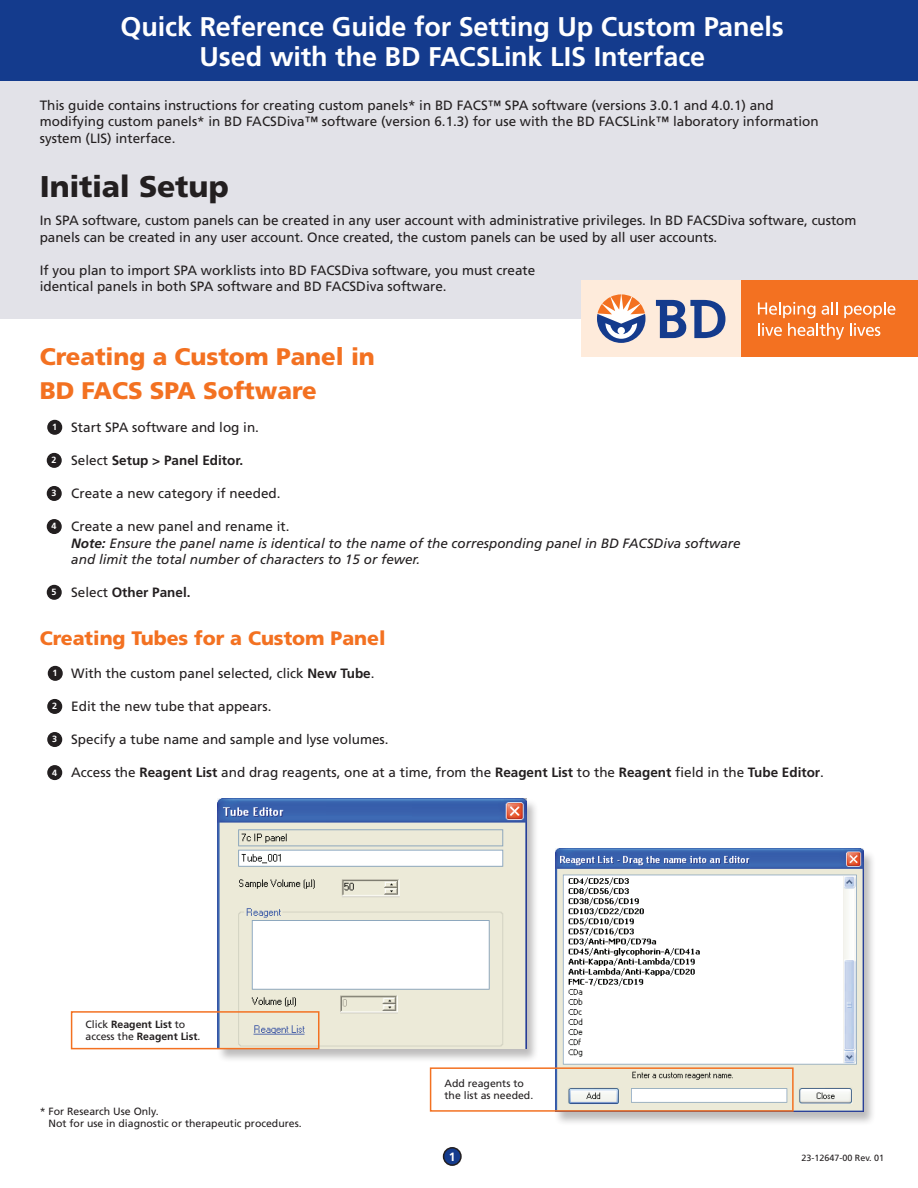
<style>
.page{position:relative;width:918px;height:1188px;background:#fff}
.page>*{position:absolute;margin:0;border:0;box-sizing:border-box;transform-origin:0 0}
.t1{font:900 30px "Frutiger";letter-spacing:-.005em;color:#231f20}
.t2{font:700 27px/30px "Frutiger";letter-spacing:-.005em;color:#fff;text-align:center}
.t3{font:900 24px/34.5px "Frutiger";letter-spacing:-.005em;color:#f37121}
.t4{font:900 19.5px "Frutiger";letter-spacing:-.005em;color:#f37121}
.t5{font:13.5px/16.5px "Frutiger";color:#231f20}
.t6{font:italic 13.5px/16.5px "Frutiger";color:#231f20}
.t7{font:700 13.5px "Frutiger";color:#231f20}
.t8{font:700 12px "Frutiger";color:#fff}
.t9{font:10.5px/12px "Frutiger";color:#231f20}
.t10{font:700 10.5px/12px "Frutiger";color:#231f20}
.t11{font:9px "Frutiger";color:#231f20}
.t12{font:700 9px "Frutiger";color:#fff}
.s1{font-weight:400}
.s2{font-style:normal}
.s3{font-weight:700}
</style>
<div class="page">
<div style="left:216px;top:799px;width:323px;height:264px;background:#231f20;opacity:.3"></div>
<img style="left:218px;top:798px;width:308px;height:250px">
<div style="left:71px;top:1011px;width:248px;height:38px;border:2px solid #f37121"></div>
<div style="left:554px;top:849px;width:323px;height:277px;background:#231f20;opacity:.3"></div>
<img style="left:555px;top:849px;width:309px;height:263px">
<div style="left:430px;top:1067px;width:364px;height:45px;border:2px solid #f37121"></div>
<div style="left:0;top:82px;width:918px;height:237px;background:#e2e2e8"></div>
<div style="left:0;top:0;width:918px;height:81px;background:#143b8d"></div>
<div style="left:581px;top:281px;width:161px;height:76px;background:#feebdb"></div>
<div style="left:742px;top:281px;width:176px;height:76px;background:#f37121"></div>
<svg style="left:656px;top:300px;width:69px;height:38px"></svg>
<svg style="left:597px;top:294px;width:48px;height:49px"></svg>
<svg style="left:758px;top:302px;width:137px;height:38px"></svg>
<div style="left:48px;top:421px;width:14px;height:13px;background:#231f20;border-radius:50%"></div>
<div style="left:47px;top:420px;width:15px;height:15px;border:2px solid #231f20;border-radius:50%"></div>
<div style="left:47px;top:454px;width:14px;height:13px;background:#231f20;border-radius:50%"></div>
<div style="left:47px;top:453px;width:15px;height:15px;border:2px solid #231f20;border-radius:50%"></div>
<div style="left:47px;top:487px;width:14px;height:13px;background:#231f20;border-radius:50%"></div>
<div style="left:47px;top:486px;width:15px;height:15px;border:2px solid #231f20;border-radius:50%"></div>
<div style="left:47px;top:520px;width:14px;height:13px;background:#231f20;border-radius:50%"></div>
<div style="left:47px;top:519px;width:15px;height:15px;border:2px solid #231f20;border-radius:50%"></div>
<div style="left:47px;top:586px;width:14px;height:13px;background:#231f20;border-radius:50%"></div>
<div style="left:47px;top:585px;width:15px;height:15px;border:2px solid #231f20;border-radius:50%"></div>
<div style="left:49px;top:667px;width:13px;height:13px;background:#231f20;border-radius:50%"></div>
<div style="left:48px;top:666px;width:15px;height:15px;border:2px solid #231f20;border-radius:50%"></div>
<div style="left:48px;top:700px;width:14px;height:13px;background:#231f20;border-radius:50%"></div>
<div style="left:47px;top:699px;width:15px;height:15px;border:2px solid #231f20;border-radius:50%"></div>
<div style="left:48px;top:733px;width:14px;height:13px;background:#231f20;border-radius:50%"></div>
<div style="left:47px;top:732px;width:15px;height:15px;border:2px solid #231f20;border-radius:50%"></div>
<div style="left:48px;top:766px;width:14px;height:13px;background:#231f20;border-radius:50%"></div>
<div style="left:47px;top:765px;width:15px;height:15px;border:2px solid #231f20;border-radius:50%"></div>
<div style="left:444px;top:1148px;width:17px;height:17px;background:#143b8d;border-radius:50%"></div>
<div style="left:443px;top:1147px;width:19px;height:19px;border:2px solid #231f20;border-radius:50%"></div>
<h2 class="t2" style="left:121px;top:11px;width:665px">Quick Reference Guide for Setting Up Custom Panels<br>Used with the BD FACSLink LIS Interface</h2>
<p class="t5" style="left:40px;top:97px;width:780px">This guide contains instructions for creating custom panels* in BD FACS™ SPA software (versions 3.0.1 and 4.0.1) and modifying custom panels* in BD FACSDiva™ software (version 6.1.3) for use with the BD FACSLink™ laboratory information system (LIS) interface.</p>
<h1 class="t1" style="left:40px;top:168px;width:190px">Initial Setup</h1>
<p class="t5" style="left:40px;top:213px;width:818px">In SPA software, custom panels can be created in any user account with administrative privileges. In BD FACSDiva software, custom panels can be created in any user account. Once created, the custom panels can be used by all user accounts.</p>
<p class="t5" style="left:40px;top:262px;width:497px">If you plan to import SPA worklists into BD FACSDiva software, you must create identical panels in both SPA software and BD FACSDiva software.</p>
<h3 class="t3" style="left:40px;top:339px;width:337px">Creating a Custom Panel in<br>BD FACS SPA Software</h3>
<p class="t5" style="left:71px;top:420px;width:189px">Start SPA software and log in.</p>
<p class="t7" style="left:71px;top:453px;width:173px"><span class="s1">Select</span> Setup &gt; Panel Editor.</p>
<p class="t5" style="left:71px;top:485px;width:211px">Create a new category if needed.</p>
<p class="t6" style="left:71px;top:519px;width:671px"><span class="s2">Create a new panel and rename it.<br></span><span class="s3">Note:</span> Ensure the panel name is identical to the name of the corresponding panel in BD FACSDiva software and limit the total number of characters to 15 or fewer.</p>
<p class="t7" style="left:71px;top:585px;width:121px"><span class="s1">Select</span> Other Panel.</p>
<h3 class="t4" style="left:40px;top:627px;width:347px">Creating Tubes for a Custom Panel</h3>
<p class="t5" style="left:71px;top:666px;width:305px">With the custom panel selected, click <span class="s3">New Tube</span>.</p>
<p class="t5" style="left:71px;top:698px;width:202px">Edit the new tube that appears.</p>
<p class="t5" style="left:71px;top:731px;width:319px">Specify a tube name and sample and lyse volumes.</p>
<p class="t5" style="left:71px;top:764px;width:754px">Access the <span class="s3">Reagent List</span> and drag reagents, one at a time, from the <span class="s3">Reagent List</span> to the <span class="s3">Reagent</span> field in the <span class="s3">Tube Editor</span>.</p>
<p class="t12" style="left:52px;top:422px;width:7px">1</p>
<p class="t12" style="left:52px;top:455px;width:7px">2</p>
<p class="t12" style="left:52px;top:488px;width:7px">3</p>
<p class="t12" style="left:52px;top:521px;width:7px">4</p>
<p class="t12" style="left:52px;top:587px;width:7px">5</p>
<p class="t12" style="left:53px;top:668px;width:7px">1</p>
<p class="t12" style="left:52px;top:701px;width:7px">2</p>
<p class="t12" style="left:52px;top:734px;width:7px">3</p>
<p class="t12" style="left:52px;top:767px;width:7px">4</p>
<p class="t10" style="left:86px;top:1019px;width:116px"><span class="s1">Click</span> Reagent List <span class="s1">to access the</span> Reagent List<span class="s1">.</span></p>
<p class="t9" style="left:49px;top:1105px;width:255px;text-indent:-9px">* For Research Use Only.<br>Not for use in diagnostic or therapeutic procedures.</p>
<p class="t9" style="left:445px;top:1078px;width:90px">Add reagents to the list as needed.</p>
<p class="t8" style="left:449px;top:1149px;width:8px">1</p>
<p class="t11" style="left:801px;top:1153px;width:84px">23-12647-00 Rev. 01</p>
</div>
